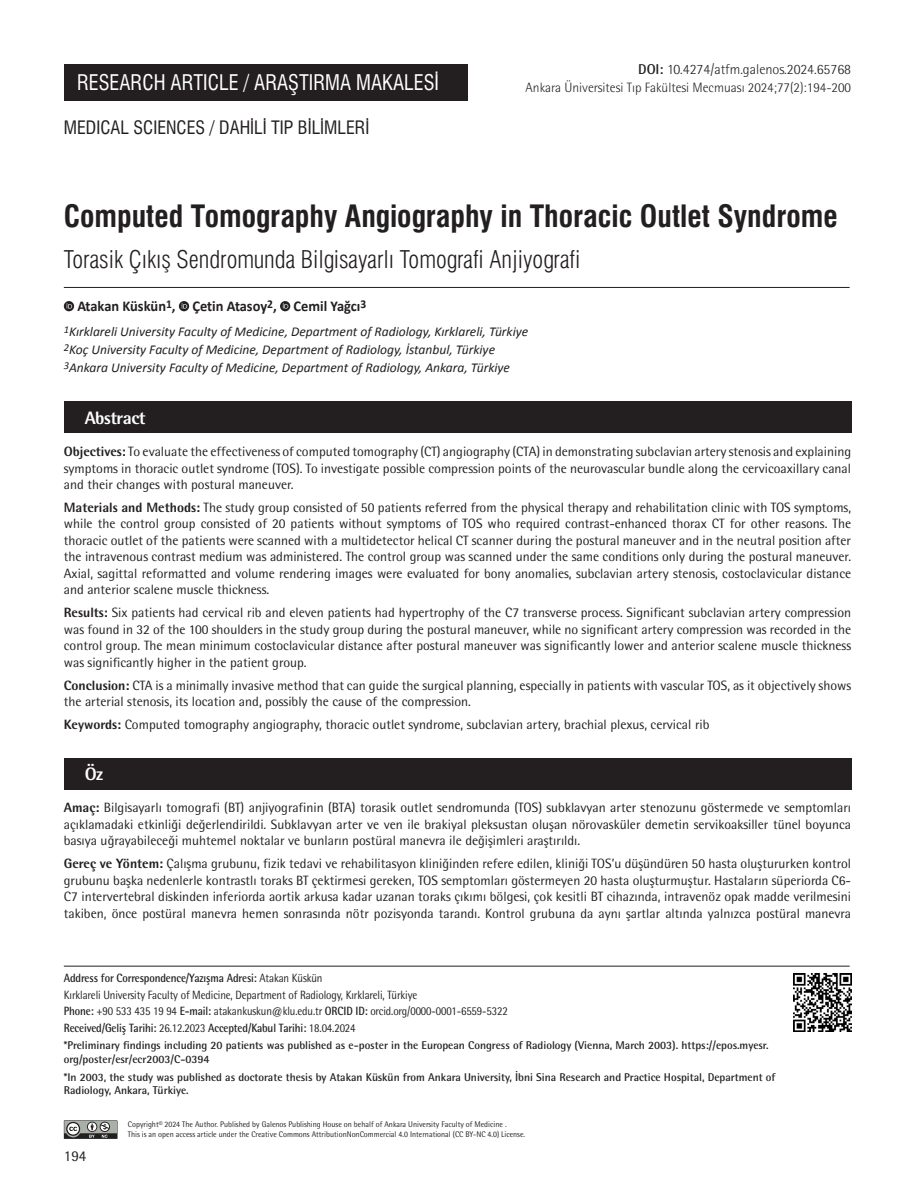
<style>
.page{position:relative;width:915px;height:1191px;background:#fff}
.page>*{position:absolute;margin:0;border:0;box-sizing:border-box;transform-origin:0 0}
._1__BASLIK{font:30px "Swiss Condensed Bold Tr";color:#231f20}
._2__BASLIK{font:24px "Swiss Condensed Light Tr";color:#231f20}
.t1{font:21px "Swiss Condensed Tr";color:#fff;scale:.96 1}
.ALT_TÜR{font:18px "Swiss Condensed Tr";color:#231f20}
.t2{font:800 18px "Rotis Semi Sans Std";letter-spacing:-.025em;color:#fff}
.YAZARLAR{font:700 15px "Calibri";color:#231f20;scale:.96 1}
.t3{font:15px "Rotis Semi Sans Std";color:#231f20}
.DOİ{font:300 14.25px "Rotis Semi Sans Std";color:#231f20}
.OZET{font:13.5px/16.5px "Rotis Semi Sans Std";color:#231f20;text-align:justify}
.KURUMLAR{font:italic 13.5px "Calibri";color:#231f20}
.SAYFA_ARA{font:300 13.5px "Rotis Semi Sans Std";color:#231f20}
.t4{font:12px "Rotis Semi Sans Std";letter-spacing:-.01em;color:#231f20;scale:.9 1}
.t5{font:700 12px "Rotis Semi Sans Std";letter-spacing:-.01em;color:#231f20;scale:.9 1}
.t6{font:700 11.25px/13.5px "Rotis Semi Sans Std";color:#231f20}
.t7{font:8.25px/9.9px "Rotis Semi Sans Std";color:#231f20;scale:.95 1}
.s1{font-weight:700}
.s2{font-weight:800}
.s3{font-weight:400}
</style>
<div class="page">
<div style="left:64px;top:64px;width:403px;height:37px;background:#231f20"></div>
<svg style="left:64px;top:1120px;width:53px;height:18px"></svg>
<div style="left:64px;top:758px;width:786px;height:31px;background:#231f20"></div>
<hr style="left:64px;top:965px;width:785px;height:1px;background:#231f20">
<img style="left:793px;top:974px;width:57px;height:57px">
<div style="left:64px;top:402px;width:786px;height:31px;background:#231f20"></div>
<hr style="left:64px;top:287px;width:785px;height:1px;background:#231f20">
<svg style="left:64px;top:301px;width:10px;height:10px"></svg>
<svg style="left:67px;top:303px;width:5px;height:5px"></svg>
<svg style="left:179px;top:301px;width:10px;height:10px"></svg>
<svg style="left:181px;top:303px;width:6px;height:5px"></svg>
<svg style="left:280px;top:301px;width:10px;height:10px"></svg>
<svg style="left:283px;top:303px;width:5px;height:5px"></svg>
<h3 class="t1" style="left:77px;top:70px;width:378px">RESEARCH ARTICLE / ARAŞTIRMA MAKALESİ</h3>
<p class="ALT_TÜR" style="left:64px;top:117px;width:307px">MEDICAL SCIENCES / DAHİLİ TIP BİLİMLERİ</p>
<p class="DOİ" style="left:638px;top:61px;width:214px"><span class="s1">DOI:</span> 10.4274/atfm.galenos.2024.65768</p>
<p class="SAYFA_ARA" style="left:525px;top:79px;width:327px">Ankara Üniversitesi Tıp Fakültesi Mecmuası 2024;77(2):194-200</p>
<p class="_1__BASLIK" style="left:64px;top:198px;width:775px">Computed Tomography Angiography in Thoracic Outlet Syndrome</p>
<p class="_2__BASLIK" style="left:64px;top:245px;width:518px">Torasik Çıkış Sendromunda Bilgisayarlı Tomografi Anjiyografi</p>
<p class="YAZARLAR" style="left:77px;top:297px;width:302px">Atakan Küskün<sup>1</sup>, Çetin Atasoy<sup>2</sup>, Cemil Yağcı<sup>3</sup></p>
<p class="KURUMLAR" style="left:64px;top:323px;width:466px"><sup>1</sup>Kırklareli University Faculty of Medicine, Department of Radiology, Kırklareli, Türkiye</p>
<p class="KURUMLAR" style="left:64px;top:341px;width:432px"><sup>2</sup>Koç University Faculty of Medicine, Department of Radiology, İstanbul, Türkiye</p>
<p class="KURUMLAR" style="left:64px;top:359px;width:447px"><sup>3</sup>Ankara University Faculty of Medicine, Department of Radiology, Ankara, Türkiye</p>
<p class="t2" style="left:85px;top:406px;width:62px">Abstract</p>
<p class="OZET" style="left:64px;top:443px;width:788px"><span class="s2">Objectives:</span> To evaluate the effectiveness of computed tomography (CT) angiography (CTA) in demonstrating subclavian artery stenosis and explaining symptoms in thoracic outlet syndrome (TOS). To investigate possible compression points of the neurovascular bundle along the cervicoaxillary canal and their changes with postural maneuver.</p>
<p class="OZET" style="left:64px;top:499px;width:788px"><span class="s2">Materials and Methods:</span> The study group consisted of 50 patients referred from the physical therapy and rehabilitation clinic with TOS symptoms, while the control group consisted of 20 patients without symptoms of TOS who required contrast-enhanced thorax CT for other reasons. The thoracic outlet of the patients were scanned with a multidetector helical CT scanner during the postural maneuver and in the neutral position after the intravenous contrast medium was administered. The control group was scanned under the same conditions only during the postural maneuver.<br>Axial, sagittal reformatted and volume rendering images were evaluated for bony anomalies, subclavian artery stenosis, costoclavicular distance and anterior scalene muscle thickness.</p>
<p class="OZET" style="left:64px;top:604px;width:788px"><span class="s2">Results:</span> Six patients had cervical rib and eleven patients had hypertrophy of the C7 transverse process. Significant subclavian artery compression was found in 32 of the 100 shoulders in the study group during the postural maneuver, while no significant artery compression was recorded in the control group. The mean minimum costoclavicular distance after postural maneuver was significantly lower and anterior scalene muscle thickness was significantly higher in the patient group.</p>
<p class="OZET" style="left:64px;top:677px;width:788px"><span class="s2">Conclusion:</span> CTA is a minimally invasive method that can guide the surgical planning, especially in patients with vascular TOS, as it objectively shows the arterial stenosis, its location and, possibly the cause of the compression.</p>
<p class="OZET" style="left:64px;top:716px;width:647px"><span class="s2">Keywords:</span> Computed tomography angiography, thoracic outlet syndrome, subclavian artery, brachial plexus, cervical rib</p>
<p class="t2" style="left:85px;top:762px;width:20px">Öz</p>
<p class="OZET" style="left:64px;top:799px;width:788px"><span class="s2">Amaç:</span> Bilgisayarlı tomografi (BT) anjiyografinin (BTA) torasik outlet sendromunda (TOS) subklavyan arter stenozunu göstermede ve semptomları açıklamadaki etkinliği değerlendirildi. Subklavyan arter ve ven ile brakiyal pleksustan oluşan nörovasküler demetin servikoaksiller tünel boyunca basıya uğrayabileceği muhtemel noktalar ve bunların postüral manevra ile değişimleri araştırıldı.</p>
<p class="OZET" style="left:64px;top:855px;width:788px"><span class="s2">Gereç ve Yöntem:</span> Çalışma grubunu, fizik tedavi ve rehabilitasyon kliniğinden refere edilen, kliniği TOS’u düşündüren 50 hasta oluştururken kontrol grubunu başka nedenlerle kontrastlı toraks BT çektirmesi gereken, TOS semptomları göstermeyen 20 hasta oluşturmuştur. Hastaların süperiorda C6- C7 intervertebral diskinden inferiorda aortik arkusa kadar uzanan toraks çıkımı bölgesi, çok kesitli BT cihazında, intravenöz opak madde verilmesini takiben, önce postüral manevra hemen sonrasında nötr pozisyonda tarandı. Kontrol grubuna da aynı şartlar altında yalnızca postüral manevra</p>
<p class="t5" style="left:64px;top:970px;width:289px">Address for Correspondence/Yazışma Adresi: <span class="s3">Atakan Küskün</span></p>
<p class="t4" style="left:64px;top:987px;width:394px">Kırklareli University Faculty of Medicine, Department of Radiology, Kırklareli, Türkiye</p>
<p class="t4" style="left:64px;top:1004px;width:494px"><span class="s1">Phone:</span> +90 533 435 19 94 <span class="s1">E-mail:</span> atakankuskun@klu.edu.tr <span class="s1">ORCID ID:</span> orcid.org/0000-0001-6559-5322</p>
<p class="t5" style="left:64px;top:1020px;width:325px">Received/Geliş Tarihi: <span class="s3">26.12.2023</span> Accepted/Kabul Tarihi: <span class="s3">18.04.2024</span></p>
<p class="t6" style="left:64px;top:1038px;width:706px">*Preliminary findings including 20 patients was published as e-poster in the European Congress of Radiology (Vienna, March 2003). https://epos.myesr. org/poster/esr/ecr2003/C-0394</p>
<p class="t6" style="left:64px;top:1070px;width:713px">*In 2003, the study was published as doctorate thesis by Atakan Küskün from Ankara University, İbni Sina Research and Practice Hospital, Department of<br>Radiology, Ankara, Türkiye.</p>
<p class="t3" style="left:64px;top:1147px;width:24px">194</p>
<p class="t7" style="left:128px;top:1119px;width:419px">Copyright© 2024 The Author. Published by Galenos Publishing House on behalf of Ankara University Faculty of Medicine .<br>This is an open access article under the Creative Commons AttributionNonCommercial 4.0 International (CC BY-NC 4.0) License.</p>
</div>
